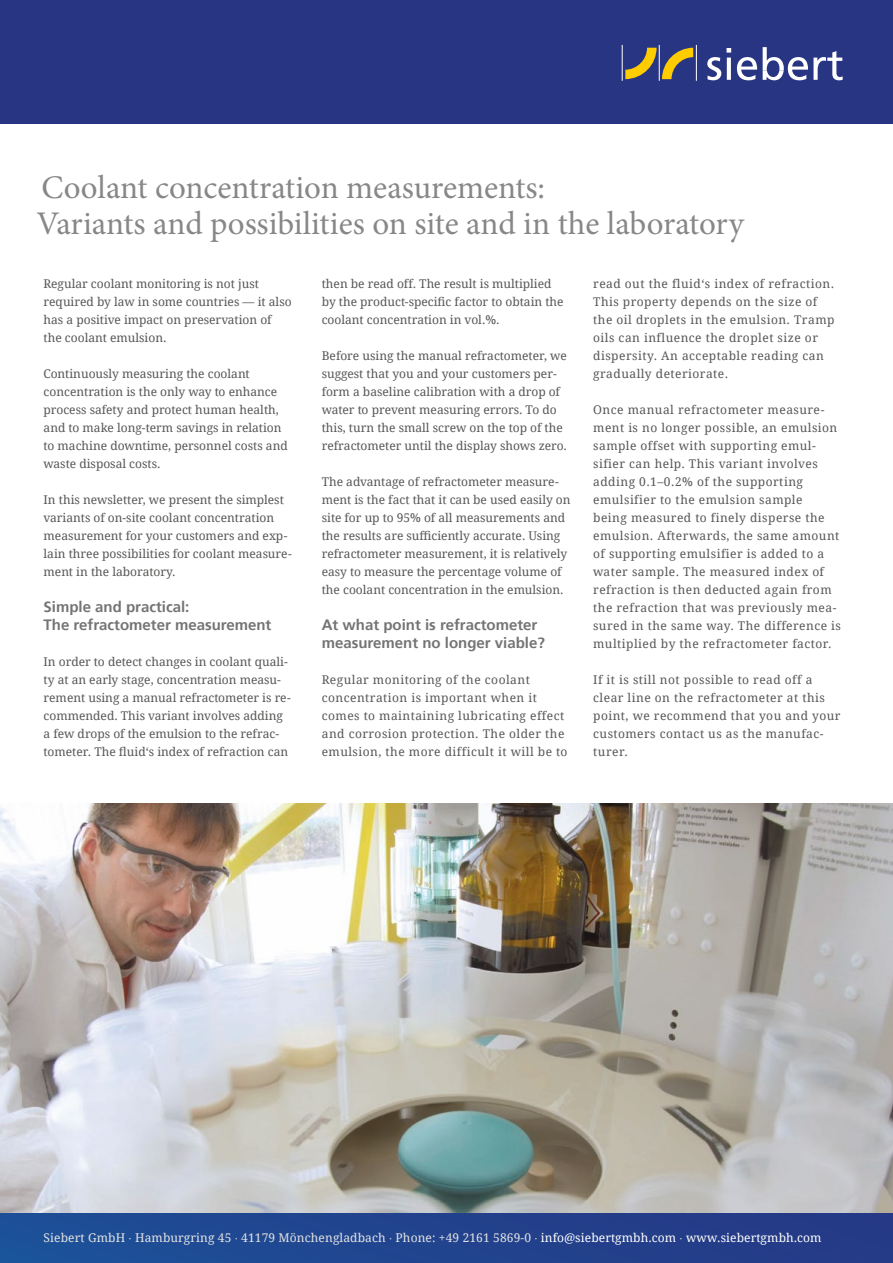
<style>
.page{position:relative;width:893px;height:1263px;background:#fff}
.page>*{position:absolute;margin:0;border:0;box-sizing:border-box;transform-origin:0 0}
.t1{font:33px/36px "Minion Pro";letter-spacing:-.005em;color:#878787}
.t2{font:700 15px/18px "Frutiger 65";color:#757474}
.t3{font:12px/18px "Droid Serif";color:#575756}
.t4{font:12px/18px "Droid Serif";letter-spacing:.04em;color:#575756}
.t5{font:12px "Droid Serif";letter-spacing:.01em;color:#e3e3e3}
.s1{font-family:"Colaborate"}
.s2{color:#fff}
</style>
<div class="page">
<div style="left:0;top:0;width:893px;height:123px;background:#283583"></div>
<hr style="left:696px;top:45px;width:1px;height:36px;background:#fff">
<hr style="left:659px;top:45px;width:1px;height:36px;background:#fff">
<hr style="left:622px;top:45px;width:1px;height:36px;background:#fff">
<svg style="left:707px;top:48px;width:24px;height:32px"></svg>
<svg style="left:737px;top:57px;width:20px;height:23px"></svg>
<svg style="left:763px;top:47px;width:80px;height:33px"></svg>
<svg style="left:625px;top:48px;width:68px;height:31px"></svg>
<div style="left:0;top:1213px;width:893px;height:50px;background:linear-gradient(to right,#1c5097,#263885)"></div>
<img style="left:0;top:804px;width:893px;height:409px">
<h1 class="t1" style="left:36px;top:170px;width:709px">Coolant concentration measurements:<br>Variants and possibilities on site and in the laboratory</h1>
<p class="t3" style="left:44px;top:275px;width:250px">Regular coolant monitoring is not just required by law in some countries — it also has a positive impact on preservation of the coolant emulsion.</p>
<p class="t3" style="left:44px;top:365px;width:246px">Continuously measuring the coolant concentration is the only way to enhance process safety and protect human health, and to make long-term savings in relation to machine downtime, personnel costs and waste disposal costs.</p>
<p class="t3" style="left:44px;top:491px;width:250px">In this newsletter, we present the simplest variants of on-site coolant concentration measurement for your customers and exp&shy;lain three possibilities for coolant measure&shy;ment in the laboratory.</p>
<p class="t2" style="left:44px;top:598px;width:229px">Simple and practical:<br>The refractometer measurement</p>
<p class="t3" style="left:44px;top:653px;width:249px">In order to detect changes in coolant quali&shy;ty at an early stage, concentration measu&shy;rement using a manual refractometer is re&shy;commended. This variant involves adding a few drops of the emulsion to the refrac&shy;tometer. The fluid‘s index of refraction can</p>
<p class="t4" style="left:593px;top:275px;width:243px">read out the fluid‘s index of refraction.<br>This property depends on the size of the oil droplets in the emulsion. Tramp oils can influence the droplet size or dispersity. An acceptable reading can gradually deteriorate.</p>
<p class="t4" style="left:593px;top:401px;width:249px">Once manual refractometer measure&shy;ment is no longer possible, an emulsion sample offset with supporting emul&shy;sifier can help. This variant involves adding 0.1–0.2% of the supporting emulsifier to the emulsion sample<br>being measured to finely disperse the emulsion. Afterwards, the same amount of supporting emulsifier is added to a water sample. The measured index of refraction is then deducted again from the refraction that was previously mea&shy;sured in the same way. The difference is multiplied by the refractometer factor.</p>
<p class="t4" style="left:593px;top:671px;width:249px">If it is still not possible to read off a clear line on the refractometer at this point, we recommend that you and your customers contact us as the manufac&shy;turer.</p>
<p class="t3" style="left:322px;top:275px;width:243px">then be read off. The result is multiplied by the product-specific factor to obtain the coolant concentration in vol.%.</p>
<p class="t3" style="left:322px;top:347px;width:247px">Before using the manual refractometer, we suggest that you and your customers per&shy;form a baseline calibration with a drop of water to prevent measuring errors. To do this, turn the small screw on the top of the refractometer until the display shows zero.</p>
<p class="t3" style="left:322px;top:473px;width:250px">The advantage of refractometer measure&shy;ment is the fact that it can be used easily on site for up to 95% of all measurements and the results are sufficiently accurate. Using refractometer measurement, it is relatively easy to measure the percentage volume of the coolant concentration in the emulsion.</p>
<p class="t2" style="left:322px;top:616px;width:225px">At what point is refractometer measurement no longer viable?</p>
<p class="t4" style="left:322px;top:671px;width:247px">Regular monitoring of the coolant concentration is important when it comes to maintaining lubricating effect and corrosion protection. The older the emulsion, the more difficult it will be to</p>
<p class="t5" style="left:44px;top:1230px;width:779px">Siebert GmbH <span class="s1">·</span> Hamburgring 45 <span class="s1">·</span> 41179 Mönchengladbach <span class="s1">·</span> Phone: +49 2161 5869-0 <span class="s1">·</span> <span class="s2">info@siebertgmbh.com</span> <span class="s1">·</span> <span class="s2">www.siebertgmbh.com</span></p>
</div>
